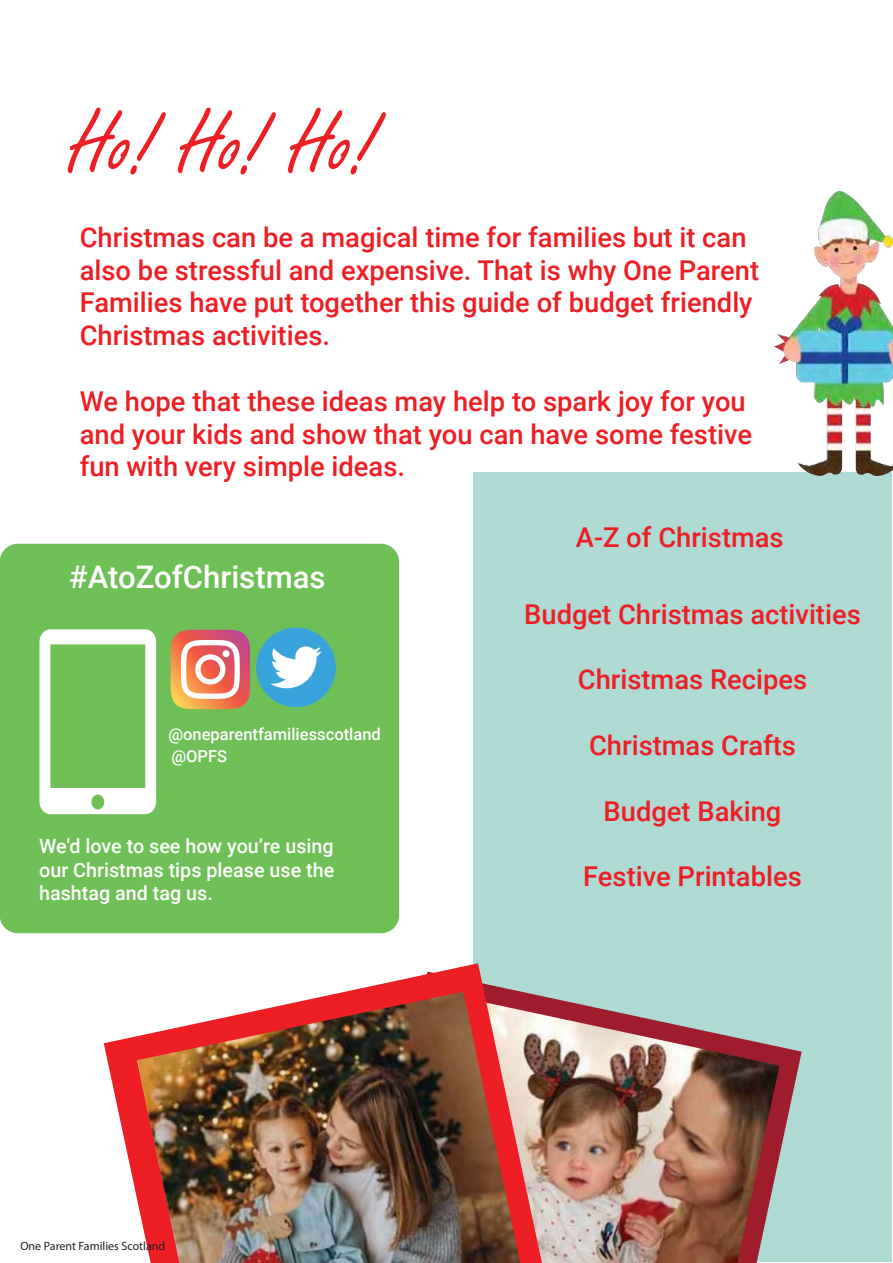
<style>
.page{position:relative;width:893px;height:1263px;background:#fff}
.page>*{position:absolute;margin:0;border:0;box-sizing:border-box;transform-origin:0 0}
.t1{font:91.5px "Freestyle Script";color:#ed1e24}
.t2{font:500 31.05px "Roboto";color:#fff}
.t3{font:500 27.3px/32.8px "Roboto";color:#ed1e24}
.t4{font:500 19.8px/23.7px "Roboto";color:#fff;text-align:justify}
.t5{font:500 16.5px "Roboto";color:#fff}
.t6{font:12px "Myriad Pro";color:#221f20}
</style>
<div class="page">
<div style="left:474px;top:472px;width:418px;height:790px;background:#afd9d3"></div>
<img style="left:774px;top:191px;width:119px;height:285px">
<div style="left:0;top:544px;width:399px;height:389px;background:#6fbf57;border-radius:18px"></div>
<svg style="left:39px;top:629px;width:117px;height:185px"></svg>
<img style="left:170px;top:629px;width:80px;height:80px">
<svg style="left:181px;top:639px;width:59px;height:61px;background:#f2a396"></svg>
<div style="left:256px;top:627px;width:80px;height:80px;background:#39a4dc;border-radius:50%"></div>
<svg style="left:270px;top:646px;width:52px;height:42px"></svg>
<svg style="left:779px;top:1046px;width:23px;height:112px"></svg>
<img style="left:568px;top:1001px;width:211px;height:262px">
<svg style="left:104px;top:963px;width:464px;height:300px"></svg>
<img style="left:137px;top:992px;width:383px;height:271px">
<h1 class="t1" style="left:69px;top:108px;width:309px">Ho! Ho! Ho!</h1>
<p class="t3" style="left:80px;top:223px;width:681px">Christmas can be a magical time for families but it can also be stressful and expensive. That is why One Parent Families have put together this guide of budget friendly Christmas activities.</p>
<p class="t3" style="left:80px;top:387px;width:674px">We hope that these ideas may help to spark joy for you and your kids and show that you can have some festive fun with very simple ideas.</p>
<p class="t2" style="left:69px;top:564px;width:258px">#AtoZofChristmas</p>
<p class="t5" style="left:168px;top:727px;width:214px">@oneparentfamiliesscotland</p>
<p class="t5" style="left:171px;top:748px;width:57px">@OPFS</p>
<p class="t4" style="left:39px;top:835px;width:297px">We'd love to see how you’re using our Christmas tips please use the hashtag and tag us.</p>
<p class="t6" style="left:20px;top:1241px;width:146px">One Parent Families Scotland</p>
<p class="t3" style="left:576px;top:523px;width:209px">A-Z of Christmas</p>
<p class="t3" style="left:524px;top:599px;width:338px">Budget Christmas activities</p>
<p class="t3" style="left:578px;top:665px;width:231px">Christmas Recipes</p>
<p class="t3" style="left:589px;top:731px;width:208px">Christmas Crafts</p>
<p class="t3" style="left:604px;top:796px;width:179px">Budget Baking</p>
<p class="t3" style="left:583px;top:862px;width:220px">Festive Printables</p>
</div>
